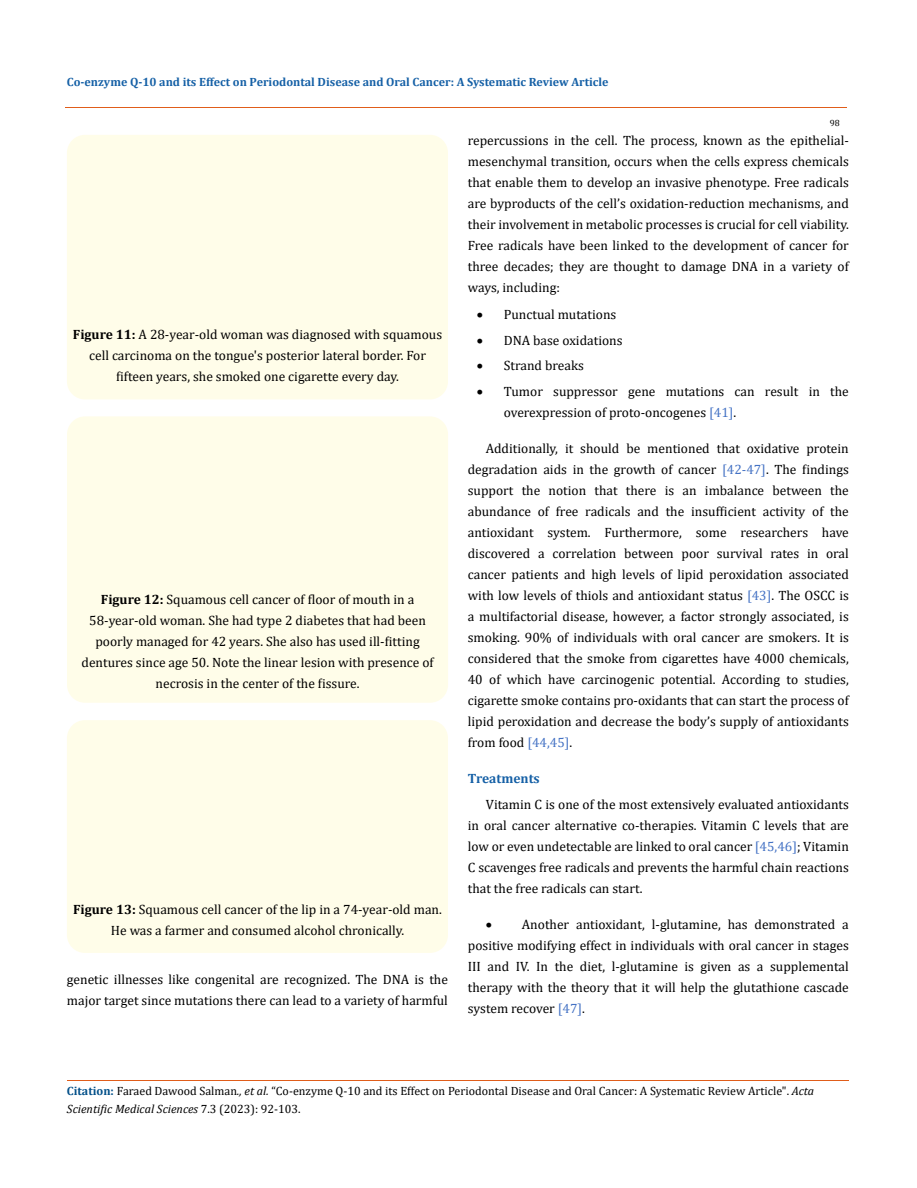
<style>
.page{position:relative;width:917px;height:1188px;background:#fff}
.page>*{position:absolute;margin:0;border:0;box-sizing:border-box;transform-origin:0 0}
.t1{font:13.5px/21px "Cambria";color:#000;text-align:justify}
.t2{font:700 13.5px "Cambria";color:#1560a6}
.t3{font:12px/18px "Cambria";color:#000}
.t4{font:700 12px "Cambria";color:#1560a6}
.t5{font:9px "Cambria";color:#000}
.s1{font-weight:700}
.s2{color:#4472c4}
.s3{font-weight:700;color:#035089}
.s4{font-style:italic}
</style>
<div class="page">
<div style="left:67px;top:135px;width:381px;height:264px;background:#fffde9;border-radius:18px"></div>
<div style="left:67px;top:416px;width:381px;height:287px;background:#fffde9;border-radius:18px"></div>
<div style="left:67px;top:720px;width:381px;height:233px;background:#fffde9;border-radius:18px"></div>
<hr style="left:65px;top:108px;width:782px;height:1px;background:#e05d1a">
<hr style="left:67px;top:1080px;width:781px;height:1px;background:#e05d1a">
<p class="t4" style="left:67px;top:73px;width:543px">Co-enzyme Q-10 and its Effect on Periodontal Disease and Oral Cancer: A Systematic Review Article</p>
<p class="t5" style="left:829px;top:118px;width:11px">98</p>
<p class="t1" style="left:73px;top:324px;width:371px;text-align:center"><span class="s1">Figure 11:</span> A 28-year-old woman was diagnosed with squamous cell carcinoma on the tongue's posterior lateral border. For fifteen years, she smoked one cigarette every day.</p>
<p class="t1" style="left:82px;top:589px;width:353px;text-align:center"><span class="s1">Figure 12:</span> Squamous cell cancer of floor of mouth in a 58-year-old woman. She had type 2 diabetes that had been poorly managed for 42 years. She also has used ill-fitting dentures since age 50. Note the linear lesion with presence of necrosis in the center of the fissure.</p>
<p class="t1" style="left:73px;top:898px;width:370px;text-align:center"><span class="s1">Figure 13:</span> Squamous cell cancer of the lip in a 74-year-old man.<br>He was a farmer and consumed alcohol chronically.</p>
<p class="t1" style="left:67px;top:969px;width:382px">genetic illnesses like congenital are recognized. The DNA is the major target since mutations there can lead to a variety of harmful</p>
<p class="t1" style="left:468px;top:130px;width:382px">repercussions in the cell. The process, known as the epithelial&shy;mesenchymal transition, occurs when the cells express chemicals that enable them to develop an invasive phenotype. Free radicals are byproducts of the cell’s oxidation-reduction mechanisms, and their involvement in metabolic processes is crucial for cell viability.<br>Free radicals have been linked to the development of cancer for three decades; they are thought to damage DNA in a variety of ways, including:</p>
<p class="t1" style="left:477px;top:304px;width:141px">• Punctual mutations</p>
<p class="t1" style="left:477px;top:330px;width:147px">• DNA base oxidations</p>
<p class="t1" style="left:477px;top:355px;width:108px">• Strand breaks</p>
<p class="t1" style="left:504px;top:381px;width:346px;text-indent:-27px">• Tumor suppressor gene mutations can result in the overexpression of proto-oncogenes <span class="s2">[41]</span>.</p>
<p class="t1" style="left:468px;top:438px;width:382px;text-indent:18px">Additionally, it should be mentioned that oxidative protein degradation aids in the growth of cancer <span class="s2">[42-47]</span>. The findings support the notion that there is an imbalance between the abundance of free radicals and the insufficient activity of the antioxidant system. Furthermore, some researchers have discovered a correlation between poor survival rates in oral cancer patients and high levels of lipid peroxidation associated with low levels of thiols and antioxidant status <span class="s2">[43]</span>. The OSCC is a multifactorial disease, however, a factor strongly associated, is smoking. 90% of individuals with oral cancer are smokers. It is considered that the smoke from cigarettes have 4000 chemicals, 40 of which have carcinogenic potential. According to studies, cigarette smoke contains pro-oxidants that can start the process of lipid peroxidation and decrease the body’s supply of antioxidants from food <span class="s2">[44,45]</span>.</p>
<p class="t2" style="left:468px;top:769px;width:73px">Treatments</p>
<p class="t1" style="left:468px;top:793px;width:382px;text-indent:18px">Vitamin C is one of the most extensively evaluated antioxidants in oral cancer alternative co-therapies. Vitamin C levels that are low or even undetectable are linked to oral cancer <span class="s2">[45,46]</span>; Vitamin C scavenges free radicals and prevents the harmful chain reactions that the free radicals can start.</p>
<p class="t1" style="left:468px;top:913px;width:382px;text-indent:18px">• Another antioxidant, l-glutamine, has demonstrated a positive modifying effect in individuals with oral cancer in stages III and IV. In the diet, l-glutamine is given as a supplemental therapy with the theory that it will help the glutathione cascade system recover <span class="s2">[47]</span>.</p>
<p class="t3" style="left:67px;top:1082px;width:748px"><span class="s3">Citation:</span> Faraed Dawood Salman<span class="s4">., et al.</span> “Co-enzyme Q-10 and its Effect on Periodontal Disease and Oral Cancer: A Systematic Review Article". <span class="s4">Acta<br>Scientific Medical Sciences</span> 7.3 (2023): 92-103.</p>
</div>
